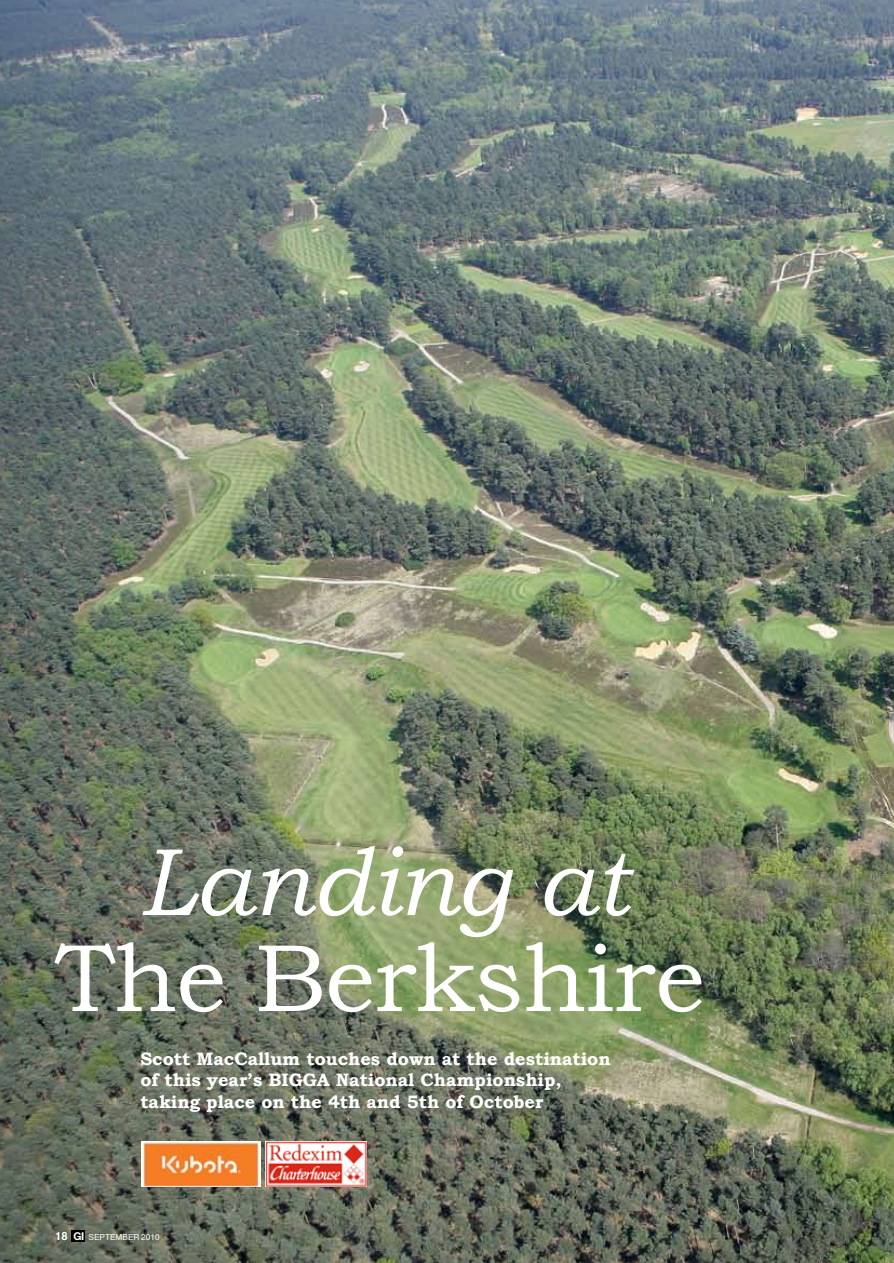
<style>
.page{position:relative;width:894px;height:1263px;background:#fff}
.page>*{position:absolute;margin:0;border:0;box-sizing:border-box;transform-origin:0 0}
.t1{font:96px "Bookman Old Style";letter-spacing:-.01em;color:#fff}
.t2{font:italic 96px "Bookman Old Style";letter-spacing:-.01em;color:#fff}
.t3{font:700 18px/21.6px "Bookman Old Style";color:#fff}
.t4{font:8.25px "Helvetica";color:#fff}
.s1{font-weight:700;font-size:11.25px}
.s2{font-family:"Helvetica Neue";font-weight:700;font-size:10.8px}
</style>
<div class="page">
<img style="left:0;top:0;width:894px;height:1263px">
<div style="left:71px;top:1230px;width:14px;height:11px;background:#000"></div>
<img style="left:142px;top:1141px;width:118px;height:46px">
<img style="left:265px;top:1141px;width:102px;height:46px">
<h1 class="t2" style="left:139px;top:827px;width:490px">Landing at</h1>
<h1 class="t1" style="left:55px;top:923px;width:651px">The Berkshire</h1>
<p class="t3" style="left:140px;top:1047px;width:472px">Scott MacCallum touches down at the destination of this year’s BIGGA National Championship, taking place on the 4th and 5th of October</p>
<p class="t4" style="left:55px;top:1231px;width:106px"><span class="s1">18</span> <span class="s2">GI</span> SEPTEMBER 2010</p>
</div>
